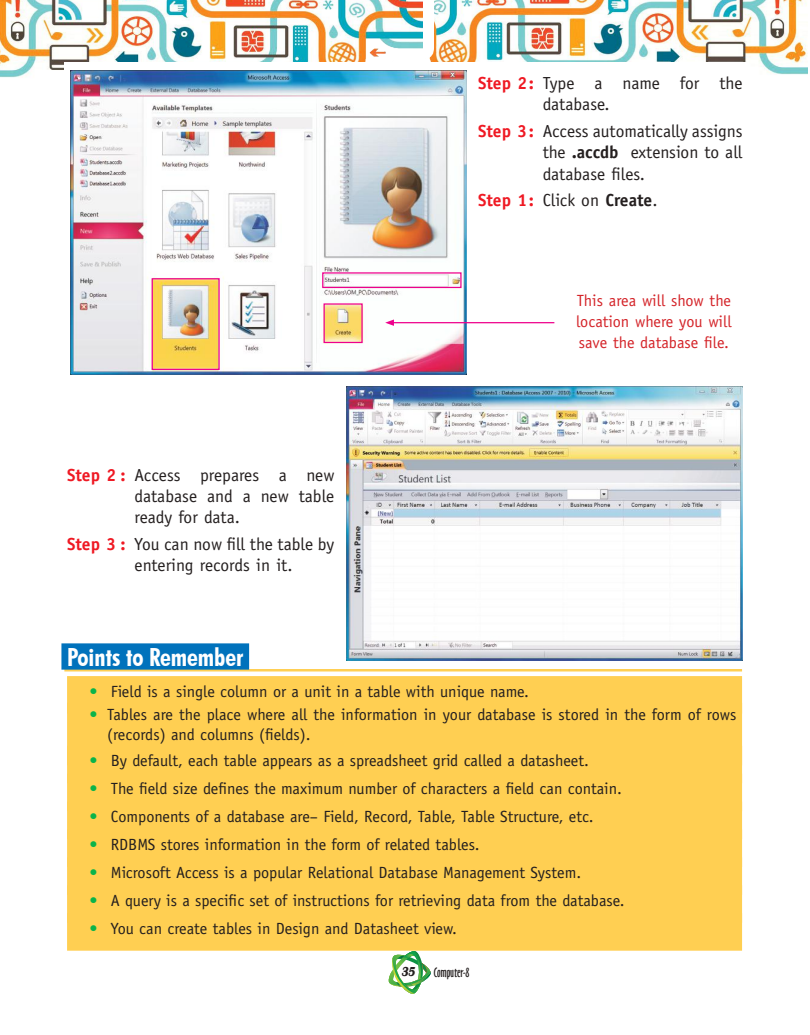
<style>
.page{position:relative;width:810px;height:1035px;background:#fff}
.page>*{position:absolute;margin:0;border:0;box-sizing:border-box;transform-origin:0 0}
.t1{font:700 condensed 25px "Futura BT";color:#fff}
.t2{font:17.5px/21.2px "Officina Sans";color:#241f1f}
.t3{font:16.25px/20px "Officina Sans";color:#241f1f}
.t4{font:16.25px/21.2px "Officina Sans";color:#d42429;text-align:justify}
.t5{font:12.5px "Oz Handicraft BT";color:#241f1f}
.t6{font:italic 12.5px "Grenoble Heavy SF Bold";color:#241f1f;scale:.86 1}
.s1{font-weight:700;color:#ef1923}
.s2{font-weight:700}
.s3{font-weight:700;color:#0ab44a}
</style>
<div class="page">
<img style="left:434px;top:0;width:373px;height:75px">
<img style="left:0;top:0;width:423px;height:78px">
<div style="left:65px;top:62px;width:682px;height:905px;background:#fff"></div>
<svg style="left:388px;top:951px;width:43px;height:43px"></svg>
<img style="left:71px;top:70px;width:396px;height:305px">
<div style="left:322px;top:272px;width:140px;height:16px;border:1px solid #ee008c"></div>
<div style="left:324px;top:303px;width:39px;height:40px;border:1px solid #ee008c"></div>
<div style="left:152px;top:278px;width:68px;height:92px;border:1px solid #ee008c"></div>
<img style="left:346px;top:386px;width:397px;height:275px">
<hr style="left:392px;top:322px;width:162px;height:1px;background:#ee008c">
<svg style="left:385px;top:319px;width:9px;height:7px"></svg>
<hr style="left:64px;top:669px;width:678px;height:3px;background:#ffcf52">
<div style="left:61px;top:643px;width:188px;height:27px;background:#0072bc"></div>
<div style="left:67px;top:676px;width:675px;height:38px;background:#ffcf52"></div>
<div style="left:67px;top:703px;width:675px;height:62px;background:#ffcf52"></div>
<div style="left:67px;top:746px;width:675px;height:37px;background:#ffcf52"></div>
<div style="left:67px;top:774px;width:675px;height:37px;background:#ffcf52"></div>
<div style="left:67px;top:802px;width:675px;height:37px;background:#ffcf52"></div>
<div style="left:67px;top:829px;width:675px;height:38px;background:#ffcf52"></div>
<div style="left:67px;top:857px;width:675px;height:38px;background:#ffcf52"></div>
<div style="left:67px;top:885px;width:675px;height:38px;background:#ffcf52"></div>
<div style="left:67px;top:913px;width:675px;height:38px;background:#ffcf52"></div>
<p class="t2" style="left:543px;top:73px;width:201px;text-indent:-65px"><span class="s1">Step 2:</span> Type a name for the database.</p>
<p class="t2" style="left:543px;top:121px;width:201px;text-align:justify;text-indent:-65px"><span class="s1">Step 3:</span> Access automatically assigns the <span class="s2">.accdb</span> extension to all database files.</p>
<p class="t2" style="left:478px;top:190px;width:181px"><span class="s1">Step 1:</span> Click on <span class="s2">Create</span>.</p>
<p class="t2" style="left:135px;top:464px;width:201px;text-align:justify;text-indent:-68px"><span class="s1">Step 2 :</span> Access prepares a new database and a new table ready for data.</p>
<p class="t2" style="left:135px;top:533px;width:201px;text-indent:-68px"><span class="s1">Step 3 :</span> You can now fill the table by entering records in it.</p>
<p class="t4" style="left:576px;top:289px;width:157px">This area will show the location where you will save the database file.</p>
<h1 class="t1" style="left:67px;top:642px;width:178px">Points to Remember</h1>
<p class="t3" style="left:90px;top:681px;width:441px"><span class="s3">•</span> Field is a single column or a unit in a table with unique name.</p>
<p class="t3" style="left:107px;top:705px;width:631px;text-indent:-18px"><span class="s3">•</span> Tables are the place where all the information in your database is stored in the form of rows (records) and columns (fields).</p>
<p class="t3" style="left:90px;top:751px;width:501px"><span class="s3">•</span> By default, each table appears as a spreadsheet grid called a datasheet.</p>
<p class="t3" style="left:90px;top:779px;width:534px"><span class="s3">•</span> The field size defines the maximum number of characters a field can contain.</p>
<p class="t3" style="left:90px;top:807px;width:506px"><span class="s3">•</span> Components of a database are– Field, Record, Table, Table Structure, etc.</p>
<p class="t3" style="left:90px;top:835px;width:391px"><span class="s3">•</span> RDBMS stores information in the form of related tables.</p>
<p class="t3" style="left:90px;top:863px;width:493px"><span class="s3">•</span> Microsoft Access is a popular Relational Database Management System.</p>
<p class="t3" style="left:90px;top:890px;width:537px"><span class="s3">•</span> A query is a specific set of instructions for retrieving data from the database.</p>
<p class="t3" style="left:90px;top:918px;width:369px"><span class="s3">•</span> You can create tables in Design and Datasheet view.</p>
<p class="t6" style="left:401px;top:965px;width:17px">35</p>
<p class="t5" style="left:434px;top:966px;width:37px">Computer-8</p>
</div>
